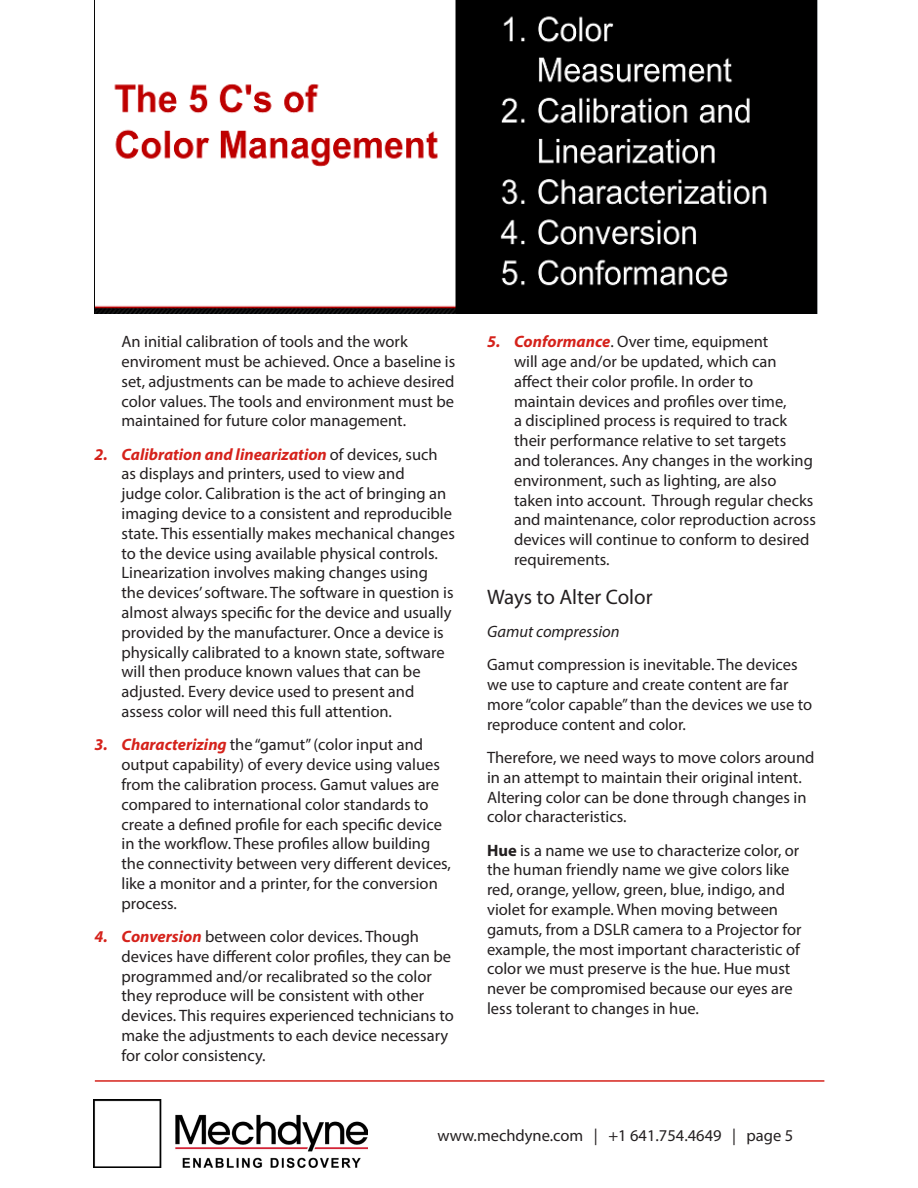
<style>
.page{position:relative;width:918px;height:1188px;background:#fff}
.page>*{position:absolute;margin:0;border:0;box-sizing:border-box;transform-origin:0 0}
.body{font:21px "Myriad Pro";letter-spacing:-.005em;color:#231f20}
.body-2{font:16.5px/19.8px "Myriad Pro";color:#231f20}
.body-3{font:italic 16.5px "Myriad Pro";color:#231f20}
.s1{font-weight:700;font-style:italic;color:#d5221b}
.s2{font-weight:700}
</style>
<div class="page">
<hr style="left:95px;top:1080px;width:729px;height:2px;background:#d5221b">
<img style="left:94px;top:1099px;width:274px;height:68px">
<img style="left:94px;top:0;width:724px;height:313px">
<p class="body-2" style="left:122px;top:331px;width:335px">An initial calibration of tools and the work enviroment must be achieved. Once a baseline is set, adjustments can be made to achieve desired color values. The tools and environment must be maintained for future color management.</p>
<p class="body-2" style="left:122px;top:444px;width:335px;text-indent:-27px"><span class="s1">2. Calibration and linearization</span> of devices, such as displays and printers, used to view and<br>judge color. Calibration is the act of bringing an imaging device to a consistent and reproducible state. This essentially makes mechanical changes to the device using available physical controls.<br>Linearization involves making changes using the devices’ software. The software in question is almost always specific for the device and usually provided by the manufacturer. Once a device is physically calibrated to a known state, software will then produce known values that can be adjusted. Every device used to present and assess color will need this full attention.</p>
<p class="body-2" style="left:122px;top:735px;width:331px;text-indent:-27px"><span class="s1">3. Characterizing</span> the “gamut” (color input and output capability) of every device using values from the calibration process. Gamut values are compared to international color standards to create a defined profile for each specific device in the workflow. These profiles allow building the connectivity between very different devices, like a monitor and a printer, for the conversion process.</p>
<p class="body-2" style="left:122px;top:926px;width:334px;text-indent:-27px"><span class="s1">4. Conversion</span> between color devices. Though devices have different color profiles, they can be programmed and/or recalibrated so the color they reproduce will be consistent with other devices. This requires experienced technicians to make the adjustments to each device necessary for color consistency.</p>
<p class="body-2" style="left:514px;top:331px;width:303px;text-indent:-27px"><span class="s1">5. Conformance</span>. Over time, equipment<br>will age and/or be updated, which can affect their color profile. In order to maintain devices and profiles over time,<br>a disciplined process is required to track their performance relative to set targets and tolerances. Any changes in the working environment, such as lighting, are also taken into account. Through regular checks and maintenance, color reproduction across devices will continue to conform to desired requirements.</p>
<p class="body" style="left:487px;top:584px;width:167px">Ways to Alter Color</p>
<p class="body-3" style="left:487px;top:621px;width:134px">Gamut compression</p>
<p class="body-2" style="left:487px;top:655px;width:327px">Gamut compression is inevitable. The devices we use to capture and create content are far more “color capable” than the devices we use to reproduce content and color.</p>
<p class="body-2" style="left:487px;top:747px;width:329px">Therefore, we need ways to move colors around in an attempt to maintain their original intent.<br>Altering color can be done through changes in color characteristics.</p>
<p class="body-2" style="left:487px;top:840px;width:316px"><span class="s2">Hue</span> is a name we use to characterize color, or the human friendly name we give colors like red, orange, yellow, green, blue, indigo, and violet for example. When moving between gamuts, from a DSLR camera to a Projector for example, the most important characteristic of color we must preserve is the hue. Hue must never be compromised because our eyes are less tolerant to changes in hue.</p>
<p class="body-2" style="left:437px;top:1125px;width:357px">www.mechdyne.com | +1 641.754.4649 | page 5</p>
</div>
